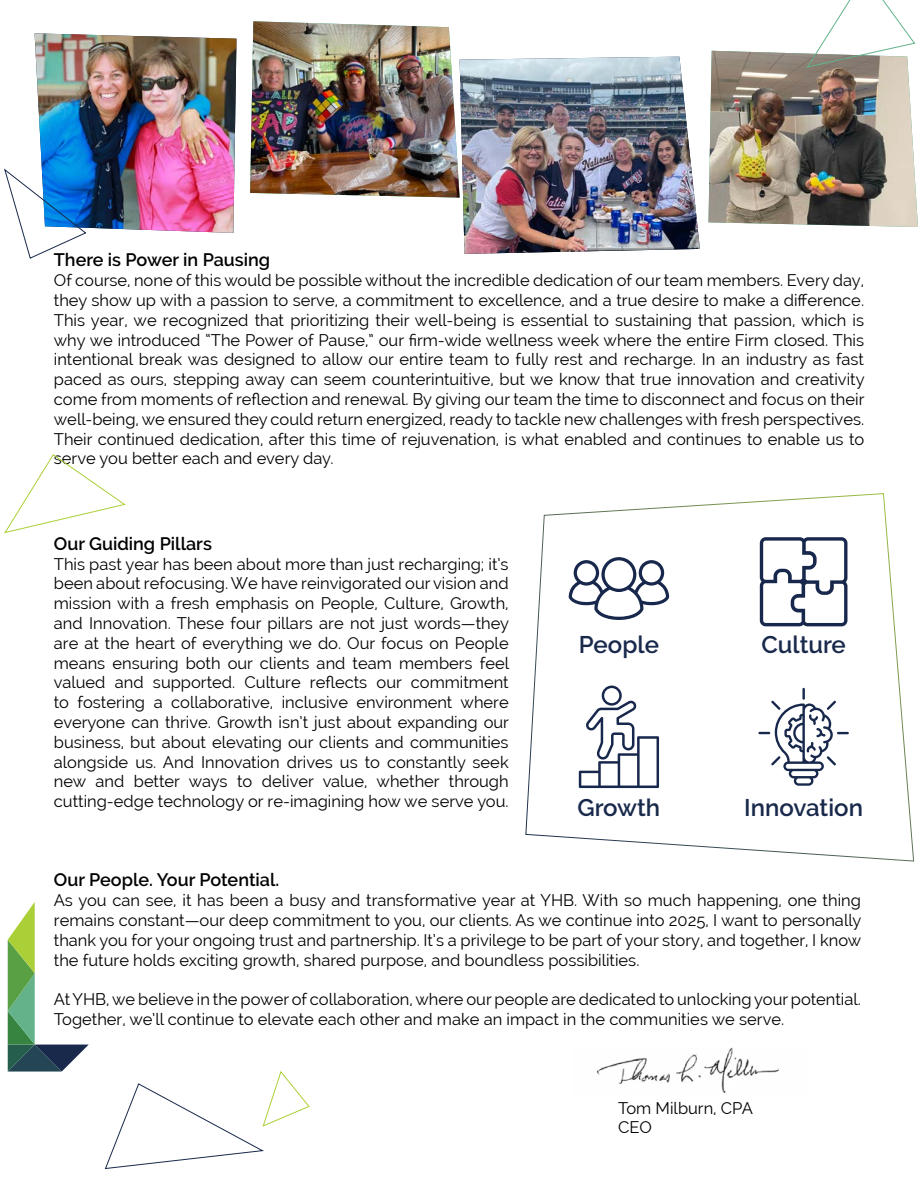
<style>
.page{position:relative;width:918px;height:1188px;background:#fff}
.page>*{position:absolute;margin:0;border:0;box-sizing:border-box;transform-origin:0 0}
.t1{font:600 24px "Raleway";color:#18294b}
.t2{font:600 18px "Raleway";color:#000}
.t3{font:16.5px/19.8px "Raleway";color:#000;text-align:justify}
</style>
<div class="page">
<svg style="left:8px;top:902px;width:81px;height:170px"></svg>
<img style="left:250px;top:21px;width:210px;height:177px">
<img style="left:460px;top:57px;width:240px;height:197px">
<img style="left:708px;top:0;width:210px;height:227px">
<img style="left:4px;top:33px;width:233px;height:226px">
<svg style="left:4px;top:454px;width:121px;height:79px"></svg>
<svg style="left:525px;top:493px;width:389px;height:369px"></svg>
<img style="left:596px;top:1047px;width:183px;height:46px">
<svg style="left:105px;top:1071px;width:205px;height:98px"></svg>
<p class="t2" style="left:54px;top:250px;width:218px">There is Power in Pausing</p>
<p class="t3" style="left:54px;top:270px;width:812px">Of course, none of this would be possible without the incredible dedication of our team members. Every day, they show up with a passion to serve, a commitment to excellence, and a true desire to make a difference.<br>This year, we recognized that prioritizing their well-being is essential to sustaining that passion, which is why we introduced “The Power of Pause,” our firm-wide wellness week where the entire Firm closed. This intentional break was designed to allow our entire team to fully rest and recharge. In an industry as fast paced as ours, stepping away can seem counterintuitive, but we know that true innovation and creativity come from moments of reflection and renewal. By giving our team the time to disconnect and focus on their well-being, we ensured they could return energized, ready to tackle new challenges with fresh perspectives.<br>Their continued dedication, after this time of rejuvenation, is what enabled and continues to enable us to serve you better each and every day.</p>
<p class="t2" style="left:54px;top:533px;width:160px">Our Guiding Pillars</p>
<p class="t3" style="left:54px;top:554px;width:457px">This past year has been about more than just recharging; it’s been about refocusing. We have reinvigorated our vision and mission with a fresh emphasis on People, Culture, Growth, and Innovation. These four pillars are not just words—they are at the heart of everything we do. Our focus on People means ensuring both our clients and team members feel valued and supported. Culture reflects our commitment to fostering a collaborative, inclusive environment where everyone can thrive. Growth isn’t just about expanding our business, but about elevating our clients and communities alongside us. And Innovation drives us to constantly seek new and better ways to deliver value, whether through cutting-edge technology or re-imagining how we serve you.</p>
<h1 class="t1" style="left:579px;top:630px;width:82px">People</h1>
<h1 class="t1" style="left:762px;top:630px;width:86px">Culture</h1>
<h1 class="t1" style="left:578px;top:794px;width:84px">Growth</h1>
<h1 class="t1" style="left:744px;top:794px;width:120px">Innovation</h1>
<p class="t2" style="left:54px;top:870px;width:227px">Our People. Your Potential.</p>
<p class="t3" style="left:54px;top:890px;width:809px">As you can see, it has been a busy and transformative year at YHB. With so much happening, one thing remains constant—our deep commitment to you, our clients. As we continue into 2025, I want to personally thank you for your ongoing trust and partnership. It’s a privilege to be part of your story, and together, I know the future holds exciting growth, shared purpose, and boundless possibilities.</p>
<p class="t3" style="left:54px;top:989px;width:809px">At YHB, we believe in the power of collaboration, where our people are dedicated to unlocking your potential.<br>Together, we’ll continue to elevate each other and make an impact in the communities we serve.</p>
<p class="t3" style="left:618px;top:1098px;width:136px">Tom Milburn, CPA<br>CEO</p>
</div>
